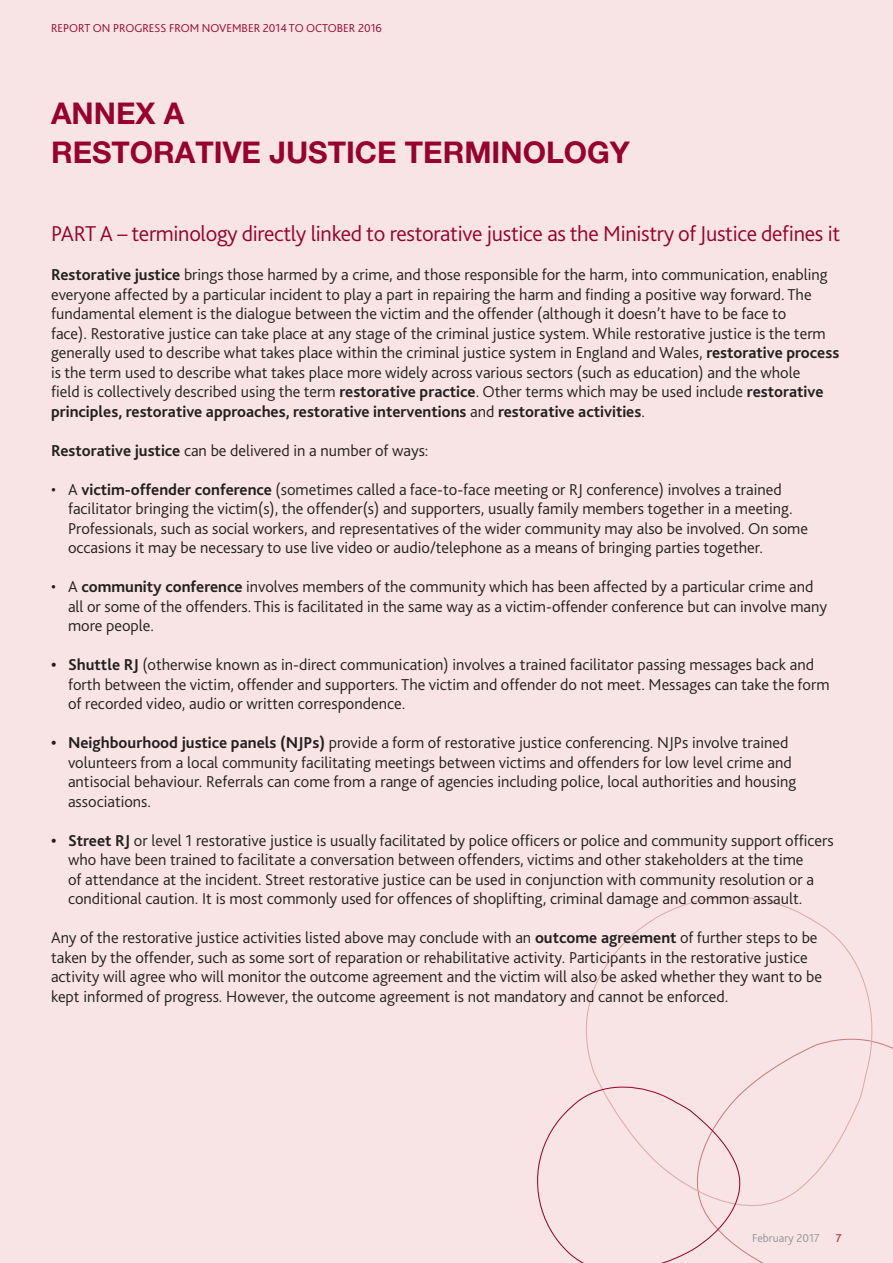
<style>
.page{position:relative;width:893px;height:1263px;background:#f8e4e4}
.page>*{position:absolute;margin:0;border:0;box-sizing:border-box;transform-origin:0 0}
.heading{font:700 30px "Helvetica Neue LT Pro";color:#98012d}
.Sub_Heading{font:300 22.5px "Bliss 2";letter-spacing:-.015em;color:#98012d}
.Body_text{font:300 16.5px/19.5px "Bliss 2";color:#231f20}
.t1{font:300 12px "Bliss 2";color:#98012d}
.t2{font:300 12px "Bliss 2";color:#939598}
.t3{font:700 12px "Bliss 2";color:#b45257}
.s1{font-weight:700}
</style>
<div class="page">
<svg style="left:585px;top:896px;width:292px;height:310px"></svg>
<svg style="left:537px;top:1081px;width:215px;height:182px"></svg>
<p class="t1" style="left:51px;top:21px;width:332px">REPORT ON PROGRESS FROM NOVEMBER 2014 TO OCTOBER 2016</p>
<h1 class="heading" style="left:51px;top:95px;width:135px">ANNEX A</h1>
<h1 class="heading" style="left:51px;top:134px;width:580px">RESTORATIVE JUSTICE TERMINOLOGY</h1>
<h2 class="Sub_Heading" style="left:51px;top:220px;width:791px">PART A – terminology directly linked to restorative justice as the Ministry of Justice defines it</h2>
<p class="Body_text" style="left:51px;top:264px;width:790px"><span class="s1">Restorative justice</span> brings those harmed by a crime, and those responsible for the harm, into communication, enabling everyone affected by a particular incident to play a part in repairing the harm and finding a positive way forward. The fundamental element is the dialogue between the victim and the offender (although it doesn’t have to be face to<br>face). Restorative justice can take place at any stage of the criminal justice system. While restorative justice is the term generally used to describe what takes place within the criminal justice system in England and Wales, <span class="s1">restorative process </span>is the term used to describe what takes place more widely across various sectors (such as education) and the whole<br>field is collectively described using the term <span class="s1">restorative practice</span>. Other terms which may be used include <span class="s1">restorative principles, restorative approaches, restorative interventions</span> and <span class="s1">restorative activities</span>.</p>
<p class="Body_text" style="left:51px;top:440px;width:379px"><span class="s1">Restorative justice</span> can be delivered in a number of ways:</p>
<p class="Body_text" style="left:68px;top:479px;width:742px;text-indent:-17px">• A <span class="s1">victim-offender conference</span> (sometimes called a face-to-face meeting or RJ conference) involves a trained facilitator bringing the victim(s), the offender(s) and supporters, usually family members together in a meeting.<br>Professionals, such as social workers, and representatives of the wider community may also be involved. On some occasions it may be necessary to use live video or audio/telephone as a means of bringing parties together.</p>
<p class="Body_text" style="left:68px;top:576px;width:761px;text-indent:-17px">• A <span class="s1">community conference</span> involves members of the community which has been affected by a particular crime and all or some of the offenders. This is facilitated in the same way as a victim-offender conference but can involve many more people.</p>
<p class="Body_text" style="left:68px;top:654px;width:763px;text-indent:-17px"><span class="s1">• Shuttle RJ</span> (otherwise known as in-direct communication) involves a trained facilitator passing messages back and forth between the victim, offender and supporters. The victim and offender do not meet. Messages can take the form of recorded video, audio or written correspondence.</p>
<p class="Body_text" style="left:68px;top:732px;width:730px;text-indent:-17px"><span class="s1">• Neighbourhood justice panels (NJPs)</span> provide a form of restorative justice conferencing. NJPs involve trained volunteers from a local community facilitating meetings between victims and offenders for low level crime and antisocial behaviour. Referrals can come from a range of agencies including police, local authorities and housing associations.</p>
<p class="Body_text" style="left:68px;top:830px;width:767px;text-indent:-17px"><span class="s1">• Street RJ</span> or level 1 restorative justice is usually facilitated by police officers or police and community support officers who have been trained to facilitate a conversation between offenders, victims and other stakeholders at the time<br>of attendance at the incident. Street restorative justice can be used in conjunction with community resolution or a conditional caution. It is most commonly used for offences of shoplifting, criminal damage and common assault.</p>
<p class="Body_text" style="left:51px;top:927px;width:773px">Any of the restorative justice activities listed above may conclude with an <span class="s1">outcome agreement</span> of further steps to be taken by the offender, such as some sort of reparation or rehabilitative activity. Participants in the restorative justice activity will agree who will monitor the outcome agreement and the victim will also be asked whether they want to be kept informed of progress. However, the outcome agreement is not mandatory and cannot be enforced.</p>
<p class="t2" style="left:752px;top:1230px;width:69px">February 2017</p>
<p class="t3" style="left:836px;top:1230px;width:7px">7</p>
</div>
